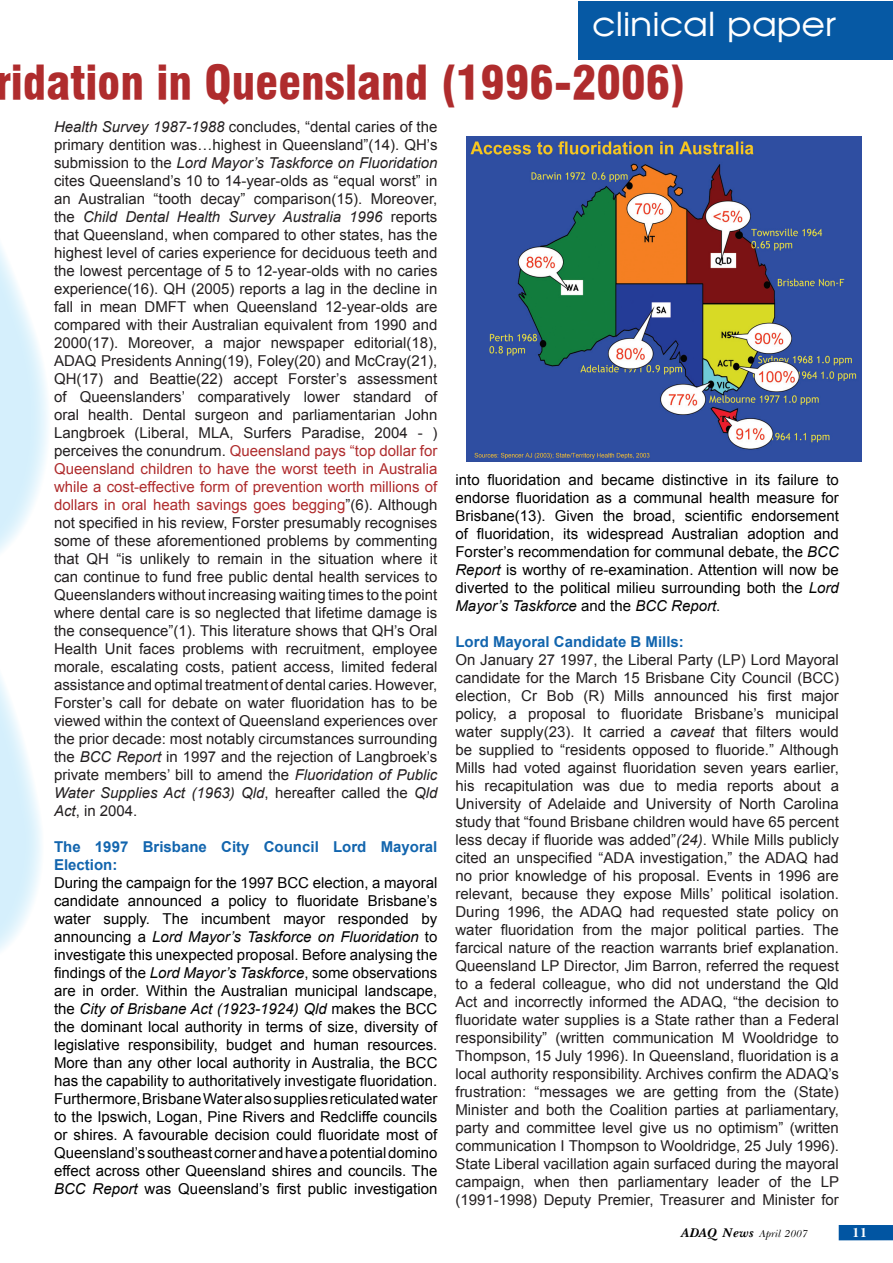
<style>
.page{position:relative;width:893px;height:1263px;background:#fff}
.page>*{position:absolute;margin:0;border:0;box-sizing:border-box;transform-origin:0 0}
.t1{font:45px "Halvett Black Cond";color:#af2c2d}
.t2{font:33px "Avian";color:#fff;scale:1.1 1}
.t3{font:15px/18px "Arial";color:#231f20;text-align:justify}
.t4{font:15px/18px "Arial";color:#000;text-align:justify}
.t5{font:700 15px/18px "Arial";color:#1265ae}
.t6{font:700 13.5px "Basset";color:#fff}
.t7{font:italic 10.5px "Basset";color:#000}
.s1{font-style:italic}
.s2{color:#af2c2d}
.s3{font-weight:700;font-size:13.5px}
</style>
<div class="page">
<div style="left:839px;top:1225px;width:54px;height:15px;background:#0155a2"></div>
<svg style="left:0;top:246px;width:48px;height:705px"></svg>
<div style="left:578px;top:1px;width:315px;height:59px;background:#0155a2"></div>
<img style="left:466px;top:136px;width:395px;height:325px">
<h2 class="t2" style="left:592px;top:4px;width:223px">clinical paper</h2>
<h1 class="t1" style="left:-5px;top:55px;width:692px">ridation in Queensland (1996-2006)</h1>
<p class="t3" style="left:54px;top:118px;width:385px"><span class="s1">Health Survey 1987-1988</span> concludes, “dental caries of the primary dentition was…highest in Queensland”(14). QH’s submission to the <span class="s1">Lord Mayor’s Taskforce on Fluoridation </span>cites Queensland’s 10 to 14-year-olds as “equal worst” in an Australian “tooth decay” comparison(15). Moreover, the <span class="s1">Child Dental Health Survey Australia 1996</span> reports that Queensland, when compared to other states, has the highest level of caries experience for deciduous teeth and the lowest percentage of 5 to 12-year-olds with no caries experience(16). QH (2005) reports a lag in the decline in fall in mean DMFT when Queensland 12-year-olds are compared with their Australian equivalent from 1990 and 2000(17). Moreover, a major newspaper editorial(18), ADAQ Presidents Anning(19), Foley(20) and McCray(21), QH(17) and Beattie(22) accept Forster’s assessment of Queenslanders’ comparatively lower standard of oral health. Dental surgeon and parliamentarian John Langbroek (Liberal, MLA, Surfers Paradise, 2004 - ) perceives the conundrum. <span class="s2">Queensland pays “top dollar for Queensland children to have the worst teeth in Australia while a cost-effective form of prevention worth millions of dollars in oral heath savings goes begging</span>”(6). Although not specified in his review, Forster presumably recognises some of these aforementioned problems by commenting that QH “is unlikely to remain in the situation where it can continue to fund free public dental health services to Queenslanders without increasing waiting times to the point where dental care is so neglected that lifetime damage is the consequence”(1). This literature shows that QH’s Oral Health Unit faces problems with recruitment, employee morale, escalating costs, patient access, limited federal assistance and optimal treatment of dental caries. However, Forster’s call for debate on water fluoridation has to be viewed within the context of Queensland experiences over the prior decade: most notably circumstances surrounding the <span class="s1">BCC Report</span> in 1997 and the rejection of Langbroek’s private members’ bill to amend the <span class="s1">Fluoridation of Public Water Supplies Act (1963) Qld</span>, hereafter called the <span class="s1">Qld Act</span>, in 2004.</p>
<p class="t5" style="left:54px;top:838px;width:385px">The 1997 Brisbane City Council Lord Mayoral<br>Election:</p>
<p class="t4" style="left:54px;top:874px;width:385px">During the campaign for the 1997 BCC election, a mayoral candidate announced a policy to fluoridate Brisbane’s water supply. The incumbent mayor responded by announcing a <span class="s1">Lord Mayor’s Taskforce on Fluoridation</span> to investigate this unexpected proposal. Before analysing the findings of the <span class="s1">Lord Mayor’s Taskforce</span>, some observations are in order. Within the Australian municipal landscape, the <span class="s1">City of Brisbane Act (1923-1924) Qld</span> makes the BCC the dominant local authority in terms of size, diversity of legislative responsibility, budget and human resources.<br>More than any other local authority in Australia, the BCC has the capability to authoritatively investigate fluoridation.<br>Furthermore, Brisbane Water also supplies reticulated water to the Ipswich, Logan, Pine Rivers and Redcliffe councils or shires. A favourable decision could fluoridate most of Queensland’s southeast corner and have a potential domino effect across other Queensland shires and councils. The <span class="s1">BCC Report</span> was Queensland’s first public investigation</p>
<p class="t4" style="left:455px;top:471px;width:385px">into fluoridation and became distinctive in its failure to endorse fluoridation as a communal health measure for Brisbane(13). Given the broad, scientific endorsement of fluoridation, its widespread Australian adoption and Forster’s recommendation for communal debate, the <span class="s1">BCC Report</span> is worthy of re-examination. Attention will now be diverted to the political milieu surrounding both the <span class="s1">Lord Mayor’s Taskforce</span> and the <span class="s1">BCC Report</span>.</p>
<p class="t5" style="left:455px;top:633px;width:230px">Lord Mayoral Candidate B Mills:</p>
<p class="t3" style="left:455px;top:651px;width:385px">On January 27 1997, the Liberal Party (LP) Lord Mayoral candidate for the March 15 Brisbane City Council (BCC) election, Cr Bob (R) Mills announced his first major policy, a proposal to fluoridate Brisbane’s municipal water supply(23). It carried a <span class="s1">caveat</span> that filters would be supplied to “residents opposed to fluoride.” Although Mills had voted against fluoridation seven years earlier, his recapitulation was due to media reports about a University of Adelaide and University of North Carolina study that “found Brisbane children would have 65 percent less decay if fluoride was added”<span class="s1">(24)</span>. While Mills publicly cited an unspecified “ADA investigation,” the ADAQ had no prior knowledge of his proposal. Events in 1996 are relevant, because they expose Mills’ political isolation.<br>During 1996, the ADAQ had requested state policy on water fluoridation from the major political parties. The farcical nature of the reaction warrants brief explanation.<br>Queensland LP Director, Jim Barron, referred the request to a federal colleague, who did not understand the Qld Act and incorrectly informed the ADAQ, “the decision to fluoridate water supplies is a State rather than a Federal responsibility” (written communication M Wooldridge to Thompson, 15 July 1996). In Queensland, fluoridation is a local authority responsibility. Archives confirm the ADAQ’s frustration: “messages we are getting from the (State)<br>Minister and both the Coalition parties at parliamentary, party and committee level give us no optimism” (written communication I Thompson to Wooldridge, 25 July 1996).<br>State Liberal vacillation again surfaced during the mayoral campaign, when then parliamentary leader of the LP (1991-1998) Deputy Premier, Treasurer and Minister for</p>
<p class="t7" style="left:681px;top:1227px;width:129px"><span class="s3">ADAQ News</span> April 2007</p>
<p class="t6" style="left:852px;top:1225px;width:8px">11</p>
</div>
